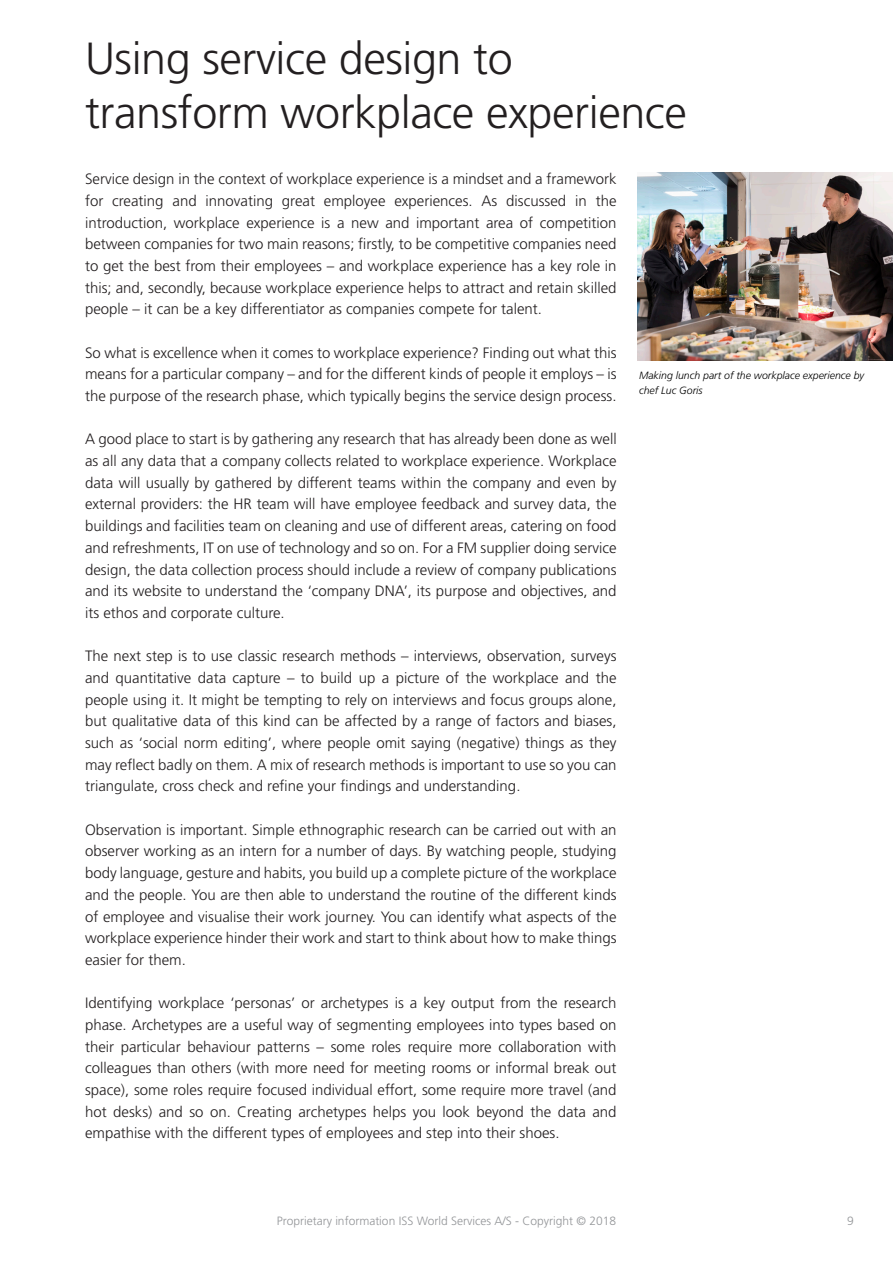
<style>
.page{position:relative;width:893px;height:1263px;background:#fff}
.page>*{position:absolute;margin:0;border:0;box-sizing:border-box;transform-origin:0 0}
.White_Paper_Header_f{font:300 45px "Frutiger";letter-spacing:-.01em;color:#231f20}
.White_Paper_body_tex{font:300 15px/21.8px "Frutiger";color:#231f20;text-align:justify}
.t1{font:300 12px "Frutiger";color:#939598}
.White_Paper_source_t{font:italic 300 10.5px "Frutiger";color:#000}
</style>
<div class="page">
<img style="left:638px;top:172px;width:255px;height:188px">
<p class="White_Paper_Header_f" style="left:85px;top:33px;width:429px">Using service design to</p>
<p class="White_Paper_Header_f" style="left:85px;top:87px;width:603px">transform workplace experience</p>
<p class="White_Paper_body_tex" style="left:85px;top:168px;width:533px">Service design in the context of workplace experience is a mindset and a framework for creating and innovating great employee experiences. As discussed in the introduction, workplace experience is a new and important area of competition between companies for two main reasons; firstly, to be competitive companies need to get the best from their employees – and workplace experience has a key role in this; and, secondly, because workplace experience helps to attract and retain skilled people – it can be a key differentiator as companies compete for talent.</p>
<p class="White_Paper_body_tex" style="left:85px;top:342px;width:533px">So what is excellence when it comes to workplace experience? Finding out what this means for a particular company – and for the different kinds of people it employs – is the purpose of the research phase, which typically begins the service design process.</p>
<p class="White_Paper_body_tex" style="left:85px;top:428px;width:533px">A good place to start is by gathering any research that has already been done as well as all any data that a company collects related to workplace experience. Workplace data will usually by gathered by different teams within the company and even by external providers: the HR team will have employee feedback and survey data, the buildings and facilities team on cleaning and use of different areas, catering on food and refreshments, IT on use of technology and so on. For a FM supplier doing service design, the data collection process should include a review of company publications and its website to understand the ‘company DNA’, its purpose and objectives, and its ethos and corporate culture.</p>
<p class="White_Paper_body_tex" style="left:85px;top:645px;width:533px">The next step is to use classic research methods – interviews, observation, surveys and quantitative data capture – to build up a picture of the workplace and the people using it. It might be tempting to rely on interviews and focus groups alone, but qualitative data of this kind can be affected by a range of factors and biases, such as ‘social norm editing’, where people omit saying (negative) things as they may reflect badly on them. A mix of research methods is important to use so you can triangulate, cross check and refine your findings and understanding.</p>
<p class="White_Paper_body_tex" style="left:85px;top:819px;width:533px">Observation is important. Simple ethnographic research can be carried out with an observer working as an intern for a number of days. By watching people, studying body language, gesture and habits, you build up a complete picture of the workplace and the people. You are then able to understand the routine of the different kinds of employee and visualise their work journey. You can identify what aspects of the workplace experience hinder their work and start to think about how to make things easier for them.</p>
<p class="White_Paper_body_tex" style="left:85px;top:992px;width:533px">Identifying workplace ‘personas’ or archetypes is a key output from the research phase. Archetypes are a useful way of segmenting employees into types based on their particular behaviour patterns – some roles require more collaboration with colleagues than others (with more need for meeting rooms or informal break out space), some roles require focused individual effort, some require more travel (and hot desks) and so on. Creating archetypes helps you look beyond the data and empathise with the different types of employees and step into their shoes.</p>
<p class="White_Paper_source_t" style="left:639px;top:369px;width:227px">Making lunch part of the workplace experience by</p>
<p class="White_Paper_source_t" style="left:639px;top:384px;width:65px">chef Luc Goris</p>
<p class="t1" style="left:277px;top:1214px;width:341px">Proprietary information ISS World Services A/S - Copyright © 2018</p>
<p class="t1" style="left:847px;top:1214px;width:8px">9</p>
</div>
